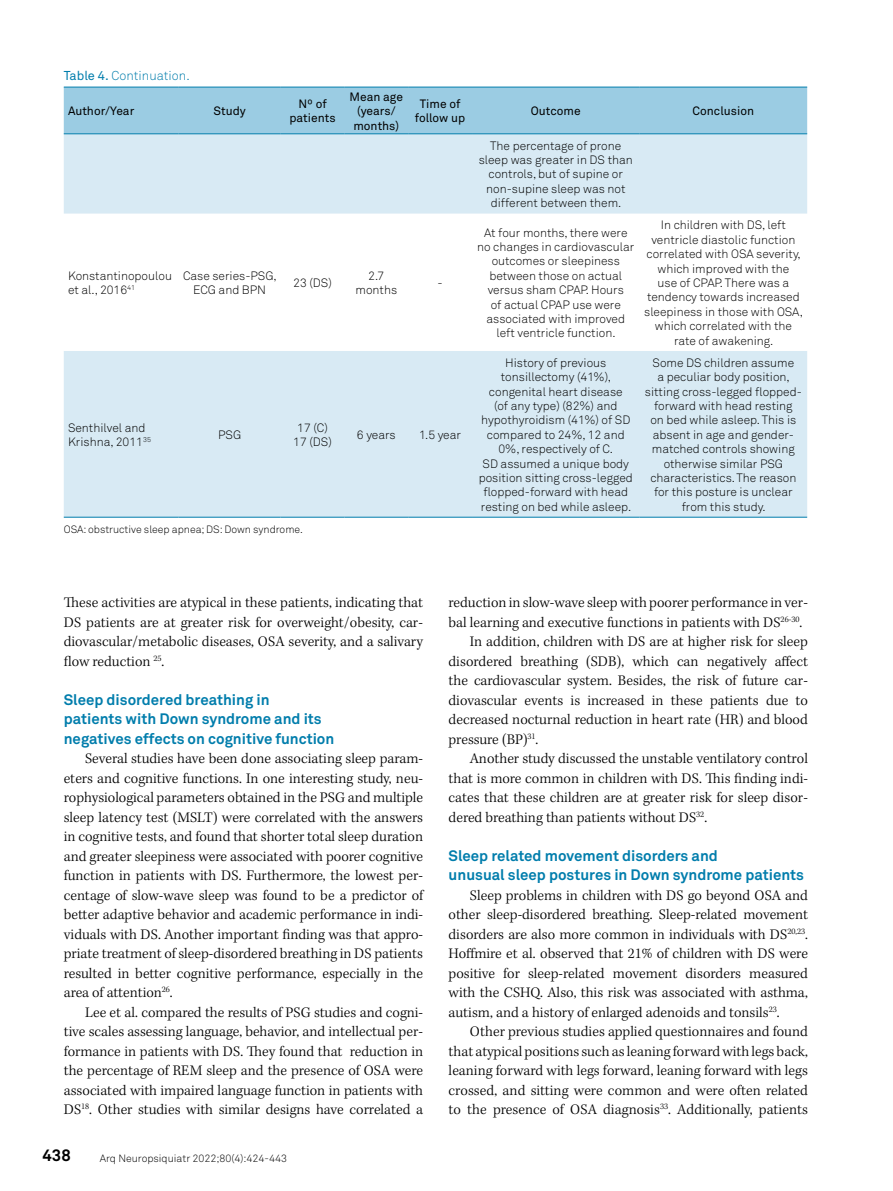
<style>
.page{position:relative;width:893px;height:1191px;background:#fff}
.page>*{position:absolute;margin:0;border:0;box-sizing:border-box;transform-origin:0 0}
.t1{font:700 16.5px "Akkurat Pro";color:#000}
.t2{font:300 15px/19.5px "Kepler Std";color:#000;text-align:justify}
.t3{font:700 15px/19.5px "Akkurat Pro";color:#007dac}
.t4{font:12.75px "Akkurat Light Pro";color:#007dac}
.t5{font:12px/14.4px "Akkurat Light Pro";color:#000;text-align:center}
.t6{font:12px/14.4px "Akkurat Pro";color:#000;text-align:center}
.t7{font:10.5px "Akkurat Light Pro";color:#000}
.s1{font-family:"Akkurat Pro"}
</style>
<div class="page">
<div style="left:64px;top:88px;width:743px;height:45px;background:#9bcce3"></div>
<svg style="left:64px;top:134px;width:743px;height:383px;fill:#d8eaf4"></svg>
<hr style="left:64px;top:517px;width:115px;height:1px;background:#007dac">
<hr style="left:179px;top:517px;width:102px;height:1px;background:#007dac">
<hr style="left:281px;top:517px;width:63px;height:1px;background:#007dac">
<hr style="left:344px;top:517px;width:64px;height:1px;background:#007dac">
<hr style="left:408px;top:517px;width:64px;height:1px;background:#007dac">
<hr style="left:472px;top:517px;width:168px;height:1px;background:#007dac">
<hr style="left:640px;top:517px;width:167px;height:1px;background:#007dac">
<hr style="left:64px;top:87px;width:115px;height:1px;background:#007dac">
<hr style="left:179px;top:87px;width:102px;height:1px;background:#007dac">
<hr style="left:281px;top:87px;width:63px;height:1px;background:#007dac">
<hr style="left:344px;top:87px;width:64px;height:1px;background:#007dac">
<hr style="left:408px;top:87px;width:64px;height:1px;background:#007dac">
<hr style="left:472px;top:87px;width:168px;height:1px;background:#007dac">
<hr style="left:640px;top:87px;width:167px;height:1px;background:#007dac">
<hr style="left:64px;top:133px;width:115px;height:1px;background:#007dac">
<hr style="left:179px;top:133px;width:102px;height:1px;background:#007dac">
<hr style="left:281px;top:133px;width:63px;height:1px;background:#007dac">
<hr style="left:344px;top:133px;width:64px;height:1px;background:#007dac">
<hr style="left:408px;top:133px;width:64px;height:1px;background:#007dac">
<hr style="left:472px;top:133px;width:168px;height:1px;background:#007dac">
<hr style="left:640px;top:133px;width:167px;height:1px;background:#007dac">
<p class="t4" style="left:64px;top:68px;width:127px"><span class="s1">Table 4.</span> Continuation.</p>
<p class="t6" style="left:68px;top:104px;width:68px">Author/Year</p>
<p class="t6" style="left:213px;top:104px;width:34px">Study</p>
<p class="t6" style="left:289px;top:97px;width:48px">Nº of patients</p>
<p class="t6" style="left:350px;top:90px;width:55px">Mean age (years/ months)</p>
<p class="t6" style="left:415px;top:97px;width:52px">Time of follow up</p>
<p class="t6" style="left:531px;top:104px;width:51px">Outcome</p>
<p class="t6" style="left:693px;top:104px;width:63px">Conclusion</p>
<p class="t5" style="left:479px;top:138px;width:156px">The percentage of prone sleep was greater in DS than controls, but of supine or non-supine sleep was not different between them.</p>
<p class="t5" style="left:68px;top:269px;width:105px;text-align:left">Konstantinopoulou et al., 2016<sup>41</sup></p>
<p class="t5" style="left:183px;top:269px;width:95px">Case series-PSG,<br>ECG and BPN</p>
<p class="t5" style="left:293px;top:276px;width:40px">23 (DS)</p>
<p class="t5" style="left:355px;top:269px;width:43px">2.7 months</p>
<p class="t5" style="left:437px;top:276px;width:7px">-</p>
<p class="t5" style="left:68px;top:420px;width:85px;text-align:left">Senthilvel and<br>Krishna, 2011<sup>35</sup></p>
<p class="t5" style="left:218px;top:427px;width:25px">PSG</p>
<p class="t5" style="left:293px;top:420px;width:40px">17 (C)<br>17 (DS)</p>
<p class="t5" style="left:357px;top:427px;width:40px">6 years</p>
<p class="t5" style="left:419px;top:427px;width:43px">1.5 year</p>
<p class="t7" style="left:64px;top:522px;width:241px">OSA: obstructive sleep apnea; DS: Down syndrome.</p>
<p class="t5" style="left:477px;top:225px;width:159px">At four months, there were no changes in cardiovascular outcomes or sleepiness between those on actual versus sham CPAP. Hours<br>of actual CPAP use were associated with improved left ventricle function.</p>
<p class="t5" style="left:644px;top:218px;width:160px">In children with DS, left ventricle diastolic function correlated with OSA severity, which improved with the<br>use of CPAP. There was a tendency towards increased sleepiness in those with OSA, which correlated with the rate of awakening.</p>
<p class="t5" style="left:479px;top:355px;width:156px">History of previous tonsillectomy (41%), congenital heart disease<br>(of any type) (82%) and hypothyroidism (41%) of SD compared to 24%, 12 and<br>0%, respectively of C.<br>SD assumed a unique body position sitting cross-legged flopped-forward with head resting on bed while asleep.</p>
<p class="t5" style="left:645px;top:355px;width:158px">Some DS children assume<br>a peculiar body position, sitting cross-legged flopped&shy;forward with head resting<br>on bed while asleep. This is absent in age and gender&shy;matched controls showing otherwise similar PSG characteristics. The reason for this posture is unclear from this study.</p>
<p class="t2" style="left:64px;top:593px;width:361px">These activities are atypical in these patients, indicating that DS patients are at greater risk for overweight/obesity, car&shy;diovascular/metabolic diseases, OSA severity, and a salivary flow reduction <sup>25</sup>.</p>
<p class="t3" style="left:64px;top:689px;width:272px">Sleep disordered breathing in<br>patients with Down syndrome and its negatives effects on cognitive function</p>
<p class="t2" style="left:64px;top:749px;width:361px;text-indent:21px">Several studies have been done associating sleep param&shy;eters and cognitive functions. In one interesting study, neu&shy;rophysiological parameters obtained in the PSG and multiple sleep latency test (MSLT) were correlated with the answers in cognitive tests, and found that shorter total sleep duration and greater sleepiness were associated with poorer cognitive function in patients with DS. Furthermore, the lowest per&shy;centage of slow-wave sleep was found to be a predictor of better adaptive behavior and academic performance in indi&shy;viduals with DS. Another important finding was that appro&shy;priate treatment of sleep-disordered breathing in DS patients resulted in better cognitive performance, especially in the area of attention<sup>26</sup>.</p>
<p class="t2" style="left:64px;top:1003px;width:361px;text-indent:21px">Lee et al. compared the results of PSG studies and cogni&shy;tive scales assessing language, behavior, and intellectual per&shy;formance in patients with DS. They found that reduction in the percentage of REM sleep and the presence of OSA were associated with impaired language function in patients with DS<sup>18</sup>. Other studies with similar designs have correlated a</p>
<p class="t1" style="left:43px;top:1145px;width:30px">438</p>
<p class="t7" style="left:100px;top:1151px;width:189px">Arq Neuropsiquiatr 2022;80(4):424-443</p>
<p class="t2" style="left:449px;top:593px;width:361px">reduction in slow-wave sleep with poorer performance in ver-</p>
<p class="t2" style="left:449px;top:613px;width:355px">bal learning and executive functions in patients with DS<sup>26-30</sup>.</p>
<p class="t2" style="left:470px;top:632px;width:340px">In addition, children with DS are at higher risk for sleep</p>
<p class="t2" style="left:449px;top:652px;width:361px">disordered breathing (SDB), which can negatively affect</p>
<p class="t2" style="left:449px;top:671px;width:361px">the cardiovascular system. Besides, the risk of future car-</p>
<p class="t2" style="left:449px;top:691px;width:361px">diovascular events is increased in these patients due to</p>
<p class="t2" style="left:449px;top:710px;width:361px">decreased nocturnal reduction in heart rate (HR) and blood</p>
<p class="t2" style="left:449px;top:730px;width:91px">pressure (BP)<sup>31</sup>.</p>
<p class="t2" style="left:470px;top:749px;width:340px">Another study discussed the unstable ventilatory control</p>
<p class="t2" style="left:449px;top:769px;width:361px">that is more common in children with DS. This finding indi-</p>
<p class="t2" style="left:449px;top:788px;width:361px">cates that these children are at greater risk for sleep disor-</p>
<p class="t2" style="left:449px;top:808px;width:260px">dered breathing than patients without DS<sup>32</sup>.</p>
<p class="t3" style="left:449px;top:845px;width:357px">Sleep related movement disorders and<br>unusual sleep postures in Down syndrome patients</p>
<p class="t2" style="left:449px;top:886px;width:361px;text-indent:21px">Sleep problems in children with DS go beyond OSA and other sleep-disordered breathing. Sleep-related movement disorders are also more common in individuals with DS<sup>20,23</sup>.<br>Hoffmire et al. observed that 21% of children with DS were positive for sleep-related movement disorders measured with the CSHQ. Also, this risk was associated with asthma, autism, and a history of enlarged adenoids and tonsils<sup>23</sup>.</p>
<p class="t2" style="left:449px;top:1022px;width:361px;text-indent:21px">Other previous studies applied questionnaires and found that atypical positions such as leaning forward with legs back, leaning forward with legs forward, leaning forward with legs crossed, and sitting were common and were often related to the presence of OSA diagnosis<sup>33</sup>. Additionally, patients</p>
</div>
